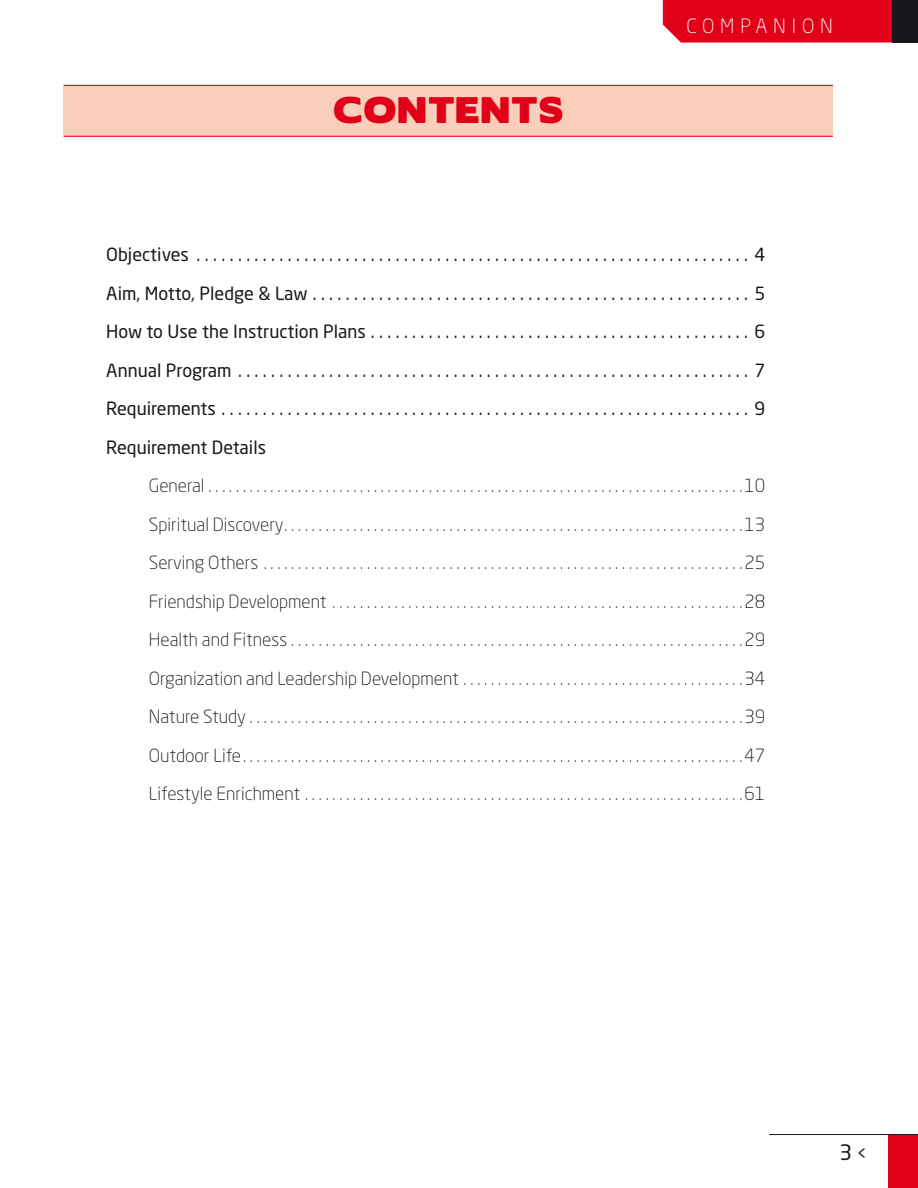
<style>
.page{position:relative;width:918px;height:1188px;background:#fff}
.page>*{position:absolute;margin:0;border:0;box-sizing:border-box;transform-origin:0 0}
.t1{font:33px "Boris Black Bloxx";letter-spacing:.05em;color:#e20019}
.t2{font:21px "Neo Sans Std";color:#19171b}
.t3{font:300 19.5px "Neo Sans Std";letter-spacing:.3em;color:#fff}
.t4{font:300 18px/38.5px "Neo Sans Std";color:#19171b;text-align:justify}
.t5{font:18px/38.5px "Neo Sans Std";color:#19171b;text-align:justify}
.s1{font-size:18px}
</style>
<div class="page">
<div style="left:888px;top:1135px;width:30px;height:53px;background:#e20019"></div>
<hr style="left:769px;top:1134px;width:149px;height:1px;background:#19171b">
<div style="left:663px;top:0;width:229px;height:43px;background:#e20019"></div>
<div style="left:892px;top:0;width:26px;height:43px;background:#19171b"></div>
<div style="left:64px;top:85px;width:769px;height:51px;background:#f9cfbb"></div>
<hr style="left:64px;top:85px;width:769px;height:1px;background:#e20019">
<hr style="left:64px;top:136px;width:769px;height:1px;background:#e20019">
<h1 class="t1" style="left:333px;top:96px;width:231px">CONTENTS</h1>
<p class="t3" style="left:686px;top:15px;width:148px">COMPANION</p>
<p class="t5" style="left:106px;top:237px;width:661px">Objectives . . . . . . . . . . . . . . . . . . . . . . . . . . . . . . . . . . . . . . . . . . . . . . . . . . . . . . . . . . . . . . . . . . . 4<br>Aim, Motto, Pledge &amp; Law . . . . . . . . . . . . . . . . . . . . . . . . . . . . . . . . . . . . . . . . . . . . . . . . . . . . . 5<br>How to Use the Instruction Plans . . . . . . . . . . . . . . . . . . . . . . . . . . . . . . . . . . . . . . . . . . . . . . 6<br>Annual Program . . . . . . . . . . . . . . . . . . . . . . . . . . . . . . . . . . . . . . . . . . . . . . . . . . . . . . . . . . . . . . 7<br>Requirements . . . . . . . . . . . . . . . . . . . . . . . . . . . . . . . . . . . . . . . . . . . . . . . . . . . . . . . . . . . . . . . . 9<br>Requirement Details</p>
<p class="t4" style="left:149px;top:468px;width:618px">General ..............................................................................10<br>Spiritual Discovery ...................................................................13<br>Serving Others ......................................................................25<br>Friendship Development ............................................................28<br>Health and Fitness ..................................................................29<br>Organization and Leadership Development .........................................34<br>Nature Study ........................................................................39<br>Outdoor Life .........................................................................47<br>Lifestyle Enrichment ................................................................61</p>
<p class="t2" style="left:839px;top:1144px;width:30px">3 <span class="s1">&lt;</span></p>
</div>
